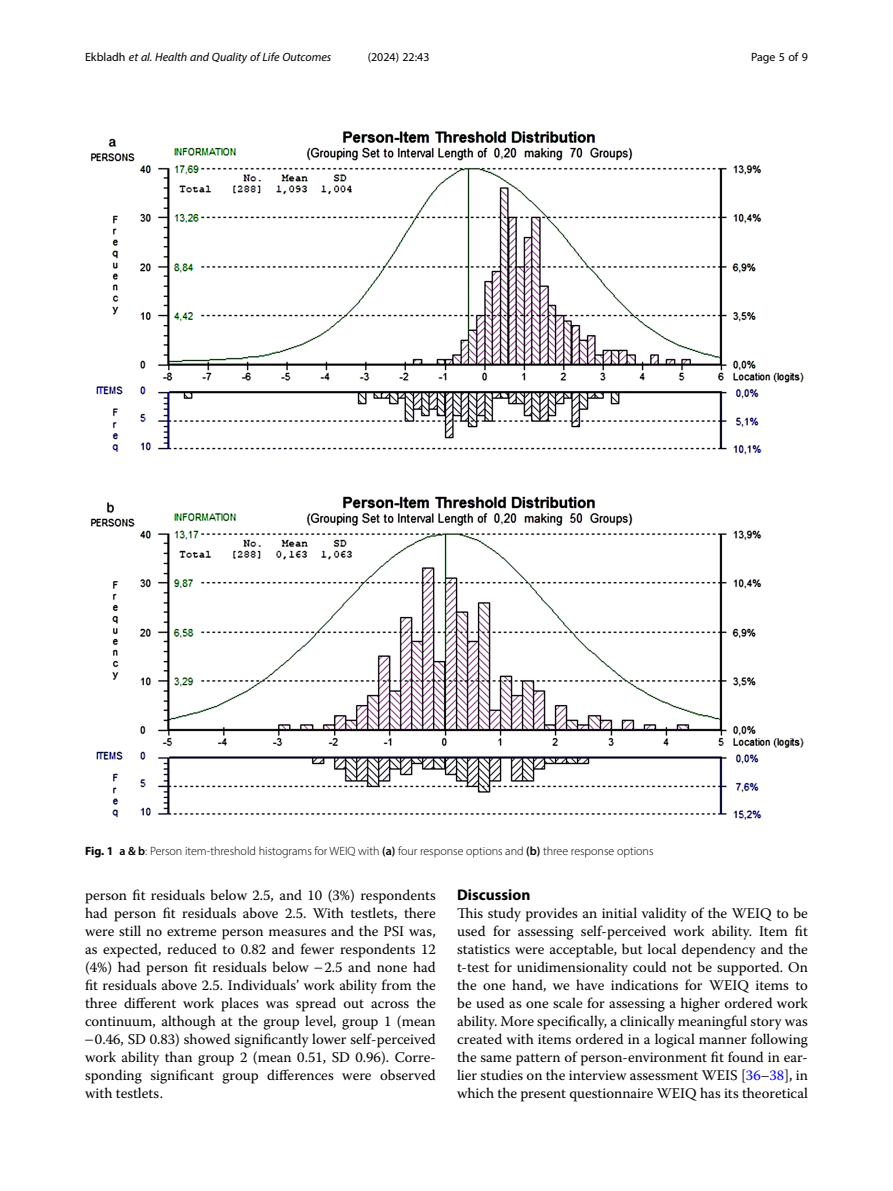
<style>
.page{position:relative;width:893px;height:1191px;background:#fff}
.page>*{position:absolute;margin:0;border:0;box-sizing:border-box;transform-origin:0 0}
.Head_1{font:700 15.45px "Myriad Pro";color:#000}
.Body_Text{font:14.7px/18px "Warnock Pro";color:#000;text-align:justify}
.Figure_Caption{font:300 12px "Myriad Pro";color:#000}
.t1{font:italic 12px "Myriad Pro";color:#000}
.t2{font:12px "Myriad Pro";color:#000}
.s1{font-style:normal}
.s2{font-weight:700}
.s3{font-weight:600}
.s4{color:#00f}
</style>
<div class="page">
<img style="left:90px;top:126px;width:714px;height:701px">
<p class="t1" style="left:85px;top:50px;width:248px"><span class="s1">Ekbladh</span> et al. Health and Quality of Life Outcomes</p>
<p class="t2" style="left:368px;top:50px;width:63px">(2024) 22:43</p>
<p class="t2" style="left:751px;top:50px;width:58px">Page 5 of 9</p>
<p class="Figure_Caption" style="left:85px;top:844px;width:570px"><span class="s2">Fig. 1</span> <span class="s3">a &amp; b</span>: Person item-threshold histograms for WEIQ with <span class="s3">(a)</span> four response options and <span class="s3">(b)</span> three response options</p>
<p class="Body_Text" style="left:85px;top:886px;width:352px">person fit residuals below 2.5, and 10 (3%) respondents had person fit residuals above 2.5. With testlets, there were still no extreme person measures and the PSI was, as expected, reduced to 0.82 and fewer respondents 12 (4%) had person fit residuals below −2.5 and none had fit residuals above 2.5. Individuals’ work ability from the three different work places was spread out across the continuum, although at the group level, group 1 (mean −0.46, SD 0.83) showed significantly lower self-perceived work ability than group 2 (mean 0.51, SD 0.96). Corre&shy;sponding significant group differences were observed with testlets.</p>
<p class="Head_1" style="left:457px;top:885px;width:75px">Discussion</p>
<p class="Body_Text" style="left:457px;top:904px;width:352px">This study provides an initial validity of the WEIQ to be used for assessing self-perceived work ability. Item fit statistics were acceptable, but local dependency and the t-test for unidimensionality could not be supported. On the one hand, we have indications for WEIQ items to be used as one scale for assessing a higher ordered work ability. More specifically, a clinically meaningful story was created with items ordered in a logical manner following the same pattern of person-environment fit found in ear&shy;lier studies on the interview assessment WEIS [<span class="s4">36</span>–<span class="s4">38</span>], in which the present questionnaire WEIQ has its theoretical</p>
</div>
